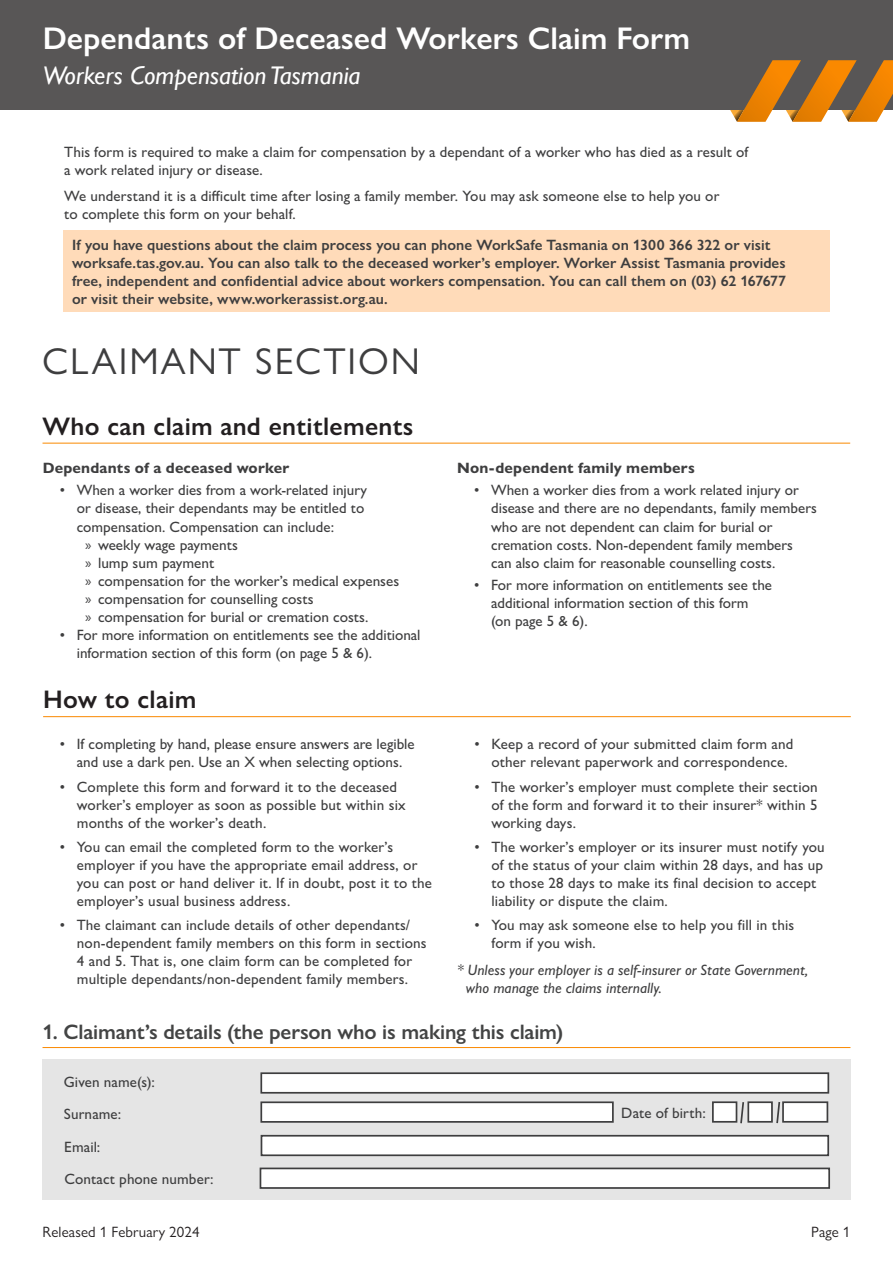
<style>
.page{position:relative;width:893px;height:1263px;background:#fff}
.page>*{position:absolute;margin:0;border:0;box-sizing:border-box;transform-origin:0 0}
.t1{font:37.5px "Gill Sans Nova";letter-spacing:.055em;color:#3e3e3f}
.t2{font:600 31.5px "Gill Sans Nova";color:#fff}
.t3{font:600 25.5px "Gill Sans Nova";letter-spacing:.015em;color:#231f20}
.t4{font:italic 25.5px "Gill Sans";color:#fff}
.t5{font:600 21px "Gill Sans Nova";letter-spacing:-.005em;color:#434444}
.Body_Copy{font:500 15px/18px "Gill Sans Nova";letter-spacing:.005em;color:#3e3e3f}
.Orange_Box{font:600 15px/18px "Gill Sans Nova";letter-spacing:.005em;color:#3e3e3f}
.Body_Copy-2{font:italic 500 15px/18px "Gill Sans Nova";color:#3e3e3f}
.Definitions_Heading{font:700 15px "Gill Sans Nova";letter-spacing:.01em;color:#3e3e3f}
.t6{font:15px "Gill Sans Nova";letter-spacing:.01em;color:#231f20}
.s1{font-family:"Myriad Pro";font-weight:400}
</style>
<div class="page">
<div style="left:42px;top:1059px;width:809px;height:141px;background:#e5e5e5"></div>
<div style="left:64px;top:230px;width:766px;height:82px;background:#ffdbb9"></div>
<div style="left:0;top:0;width:893px;height:110px;background:#585656"></div>
<svg style="left:730px;top:60px;width:163px;height:62px"></svg>
<div style="left:260px;top:1167px;width:570px;height:22px;background:#fff;border:2px solid #3e3e3f"></div>
<div style="left:261px;top:1135px;width:568px;height:21px;background:#fff;border:2px solid #3e3e3f"></div>
<div style="left:712px;top:1101px;width:25px;height:22px;background:#fff;border:2px solid #3e3e3f"></div>
<div style="left:747px;top:1101px;width:26px;height:22px;background:#fff;border:2px solid #3e3e3f"></div>
<div style="left:782px;top:1101px;width:46px;height:22px;background:#fff;border:2px solid #3e3e3f"></div>
<svg style="left:740px;top:1102px;width:4px;height:22px"></svg>
<svg style="left:776px;top:1102px;width:5px;height:22px"></svg>
<div style="left:260px;top:1101px;width:354px;height:22px;background:#fff;border:2px solid #3e3e3f"></div>
<div style="left:260px;top:1072px;width:569px;height:21px;background:#fff;border:2px solid #3e3e3f"></div>
<hr style="left:43px;top:1047px;width:807px;height:1px;background:#fa8900">
<hr style="left:43px;top:716px;width:808px;height:1px;background:#fa8900">
<hr style="left:43px;top:443px;width:807px;height:1px;background:#fa8900">
<p class="t2" style="left:43px;top:19px;width:649px">Dependants of Deceased Workers Claim Form</p>
<p class="t4" style="left:43px;top:60px;width:319px">Workers Compensation Tasmania</p>
<p class="Body_Copy" style="left:64px;top:142px;width:686px">This form is required to make a claim for compensation by a dependant of a worker who has died as a result of a work related injury or disease.</p>
<p class="Body_Copy" style="left:64px;top:187px;width:657px">We understand it is a difficult time after losing a family member. You may ask someone else to help you or to complete this form on your behalf.</p>
<p class="Orange_Box" style="left:72px;top:236px;width:716px">If you have questions about the claim process you can phone WorkSafe Tasmania on 1300 366 322 or visit worksafe.tas.gov.au. You can also talk to the deceased worker’s employer. Worker Assist Tasmania provides free, independent and confidential advice about workers compensation. You can call them on (03) 62 167677 or visit their website, www.workerassist.org.au.</p>
<h1 class="t1" style="left:42px;top:338px;width:379px">CLAIMANT SECTION</h1>
<h2 class="t3" style="left:43px;top:410px;width:372px">Who can claim and entitlements</h2>
<p class="Definitions_Heading" style="left:43px;top:459px;width:248px">Dependants of a deceased worker</p>
<p class="Body_Copy" style="left:77px;top:481px;width:292px;text-indent:-17px">• When a worker dies from a work-related injury or disease, their dependants may be entitled to compensation. Compensation can include:</p>
<p class="Body_Copy" style="left:85px;top:535px;width:154px"><span class="s1">»</span> weekly wage payments</p>
<p class="Body_Copy" style="left:85px;top:553px;width:131px"><span class="s1">»</span> lump sum payment</p>
<p class="Body_Copy" style="left:85px;top:571px;width:315px"><span class="s1">»</span> compensation for the worker’s medical expenses</p>
<p class="Body_Copy" style="left:85px;top:589px;width:230px"><span class="s1">»</span> compensation for counselling costs</p>
<p class="Body_Copy" style="left:85px;top:607px;width:285px"><span class="s1">»</span> compensation for burial or cremation costs.</p>
<p class="Body_Copy" style="left:77px;top:625px;width:345px;text-indent:-17px">• For more information on entitlements see the additional information section of this form (on page 5 &amp; 6).</p>
<h2 class="t3" style="left:43px;top:684px;width:155px">How to claim</h2>
<p class="Body_Copy" style="left:60px;top:735px;width:356px;text-align:center">• If completing by hand, please ensure answers are legible and use a dark pen. Use an X when selecting options.</p>
<p class="Body_Copy" style="left:77px;top:777px;width:330px;text-indent:-17px">• Complete this form and forward it to the deceased worker’s employer as soon as possible but within six months of the worker’s death.</p>
<p class="Body_Copy" style="left:77px;top:838px;width:357px;text-indent:-17px">• You can email the completed form to the worker’s employer if you have the appropriate email address, or you can post or hand deliver it. If in doubt, post it to the employer’s usual business address.</p>
<p class="Body_Copy" style="left:77px;top:916px;width:351px;text-indent:-17px">• The claimant can include details of other dependants/ non-dependent family members on this form in sections 4 and 5. That is, one claim form can be completed for multiple dependants/non-dependent family members.</p>
<p class="Definitions_Heading" style="left:457px;top:459px;width:239px">Non-dependent family members</p>
<p class="Body_Copy" style="left:491px;top:481px;width:327px;text-indent:-17px">• When a worker dies from a work related injury or disease and there are no dependants, family members who are not dependent can claim for burial or cremation costs. Non-dependent family members can also claim for reasonable counselling costs.</p>
<p class="Body_Copy" style="left:491px;top:575px;width:282px;text-indent:-17px">• For more information on entitlements see the additional information section of this form (on page 5 &amp; 6).</p>
<p class="Body_Copy" style="left:491px;top:735px;width:303px;text-indent:-17px">• Keep a record of your submitted claim form and other relevant paperwork and correspondence.</p>
<p class="Body_Copy" style="left:491px;top:777px;width:328px;text-align:justify;text-indent:-17px">• The worker’s employer must complete their section of the form and forward it to their insurer* within 5 working days.</p>
<p class="Body_Copy" style="left:491px;top:838px;width:335px;text-indent:-17px">• The worker’s employer or its insurer must notify you of the status of your claim within 28 days, and has up to those 28 days to make its final decision to accept liability or dispute the claim.</p>
<p class="Body_Copy" style="left:491px;top:916px;width:304px;text-indent:-17px">• You may ask someone else to help you fill in this form if you wish.</p>
<p class="Body_Copy-2" style="left:466px;top:961px;width:344px;text-indent:-9px">* Unless your employer is a self-insurer or State Government, who manage the claims internally.</p>
<h3 class="t5" style="left:43px;top:1019px;width:522px">1. Claimant’s details (the person who is making this claim)</h3>
<p class="Body_Copy" style="left:64px;top:1073px;width:93px">Given name(s):</p>
<p class="Body_Copy" style="left:64px;top:1105px;width:59px">Surname:</p>
<p class="Body_Copy" style="left:621px;top:1103px;width:86px">Date of birth:</p>
<p class="Body_Copy" style="left:64px;top:1138px;width:38px">Email:</p>
<p class="Body_Copy" style="left:64px;top:1169px;width:151px">Contact phone number:</p>
<p class="t6" style="left:43px;top:1222px;width:159px">Released 1 February 2024</p>
<p class="t6" style="left:811px;top:1222px;width:41px">Page 1</p>
</div>
